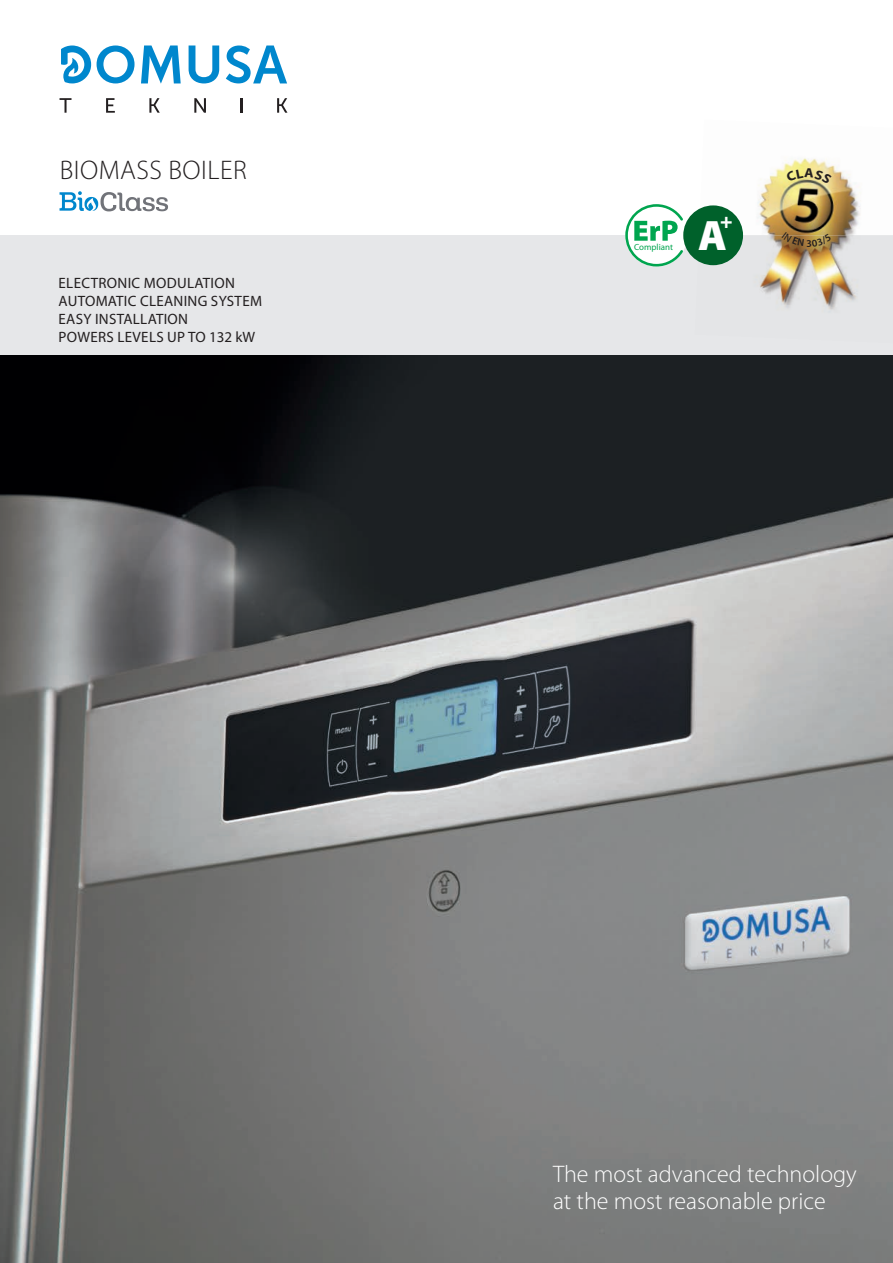
<style>
.page{position:relative;width:893px;height:1263px;background:#fff}
.page>*{position:absolute;margin:0;border:0;box-sizing:border-box;transform-origin:0 0}
.t1{font:900 42.75px "Myriad Pro";color:#fff}
.t2{font:300 27px "Myriad Pro";letter-spacing:.02em;color:#231f20}
.t3{font:300 24px/27px "Myriad Pro";color:#fff}
.t4{font:900 21px "Myriad Pro";color:#fff}
.t5{font:15px/18px "Myriad Pro";letter-spacing:.02em;color:#231f20}
.t6{font:8.85px "Myriad Pro";color:#00a54f}
</style>
<div class="page">
<img style="left:0;top:354px;width:893px;height:909px">
<svg style="left:60px;top:98px;width:12px;height:15px"></svg>
<svg style="left:106px;top:98px;width:9px;height:15px"></svg>
<svg style="left:149px;top:98px;width:11px;height:15px"></svg>
<svg style="left:194px;top:98px;width:12px;height:15px"></svg>
<svg style="left:241px;top:98px;width:2px;height:15px"></svg>
<svg style="left:277px;top:98px;width:10px;height:15px"></svg>
<svg style="left:97px;top:45px;width:38px;height:38px"></svg>
<svg style="left:141px;top:45px;width:40px;height:39px"></svg>
<svg style="left:189px;top:45px;width:30px;height:38px"></svg>
<svg style="left:226px;top:45px;width:61px;height:38px"></svg>
<svg style="left:61px;top:45px;width:30px;height:38px"></svg>
<div style="left:0;top:235px;width:893px;height:119px;background:#e6e7e9"></div>
<svg style="left:60px;top:191px;width:108px;height:20px"></svg>
<img style="left:722px;top:158px;width:139px;height:77px">
<img style="left:695px;top:235px;width:163px;height:77px">
<div style="left:683px;top:205px;width:60px;height:60px;background:#00612b;border-radius:50%"></div>
<svg style="left:625px;top:204px;width:58px;height:62px"></svg>
<svg style="left:786px;top:168px;width:46px;height:16px"></svg>
<svg style="left:782px;top:232px;width:50px;height:15px"></svg>
<h2 class="t2" style="left:60px;top:155px;width:189px">BIOMASS BOILER</h2>
<p class="t5" style="left:59px;top:274px;width:205px">ELECTRONIC MODULATION<br>AUTOMATIC CLEANING SYSTEM<br>EASY INSTALLATION<br>POWERS LEVELS UP TO 132 kW</p>
<p class="t6" style="left:634px;top:242px;width:40px">Compliant</p>
<h3 class="t4" style="left:720px;top:209px;width:14px">+</h3>
<h1 class="t1" style="left:698px;top:211px;width:30px">A</h1>
<h3 class="t3" style="left:553px;top:1161px;width:305px">The most advanced technology at the most reasonable price</h3>
</div>
